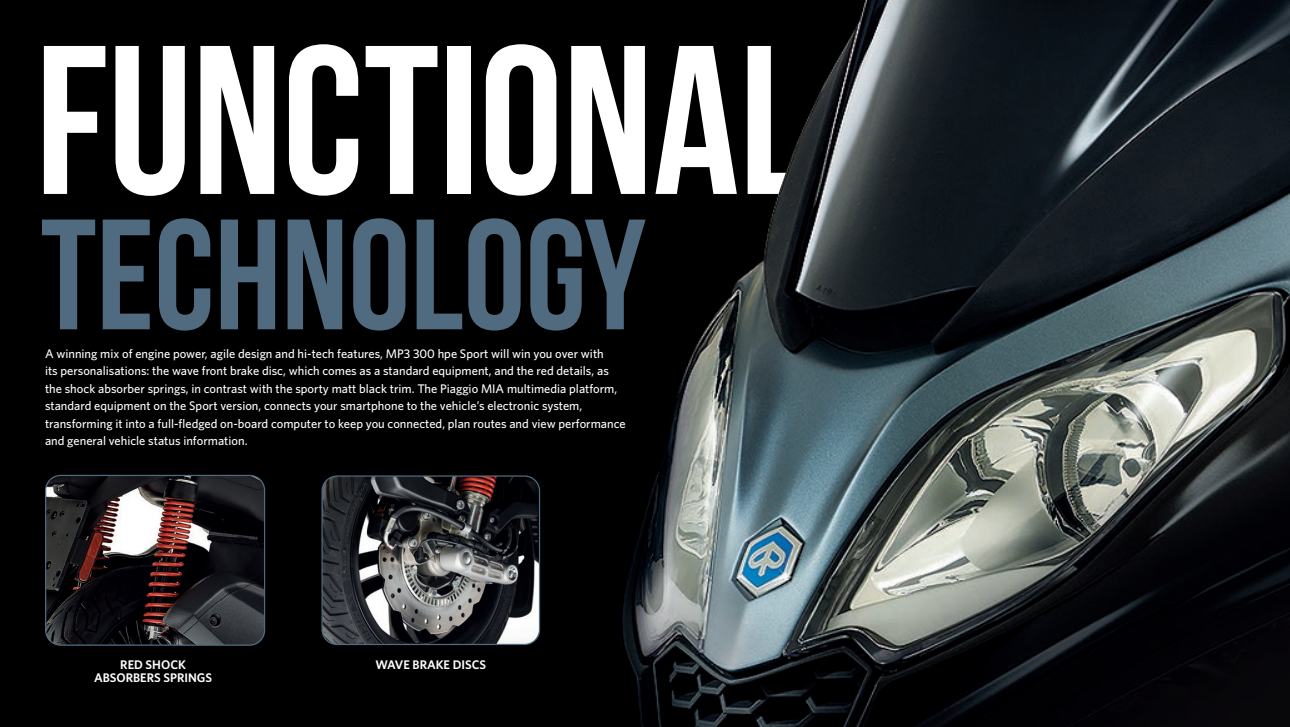
<style>
.page{position:relative;width:1290px;height:727px;background:#fff}
.page>*{position:absolute;margin:0;border:0;box-sizing:border-box;transform-origin:0 0}
.t1{font:211.25px "Bebas Neue";color:#fff}
.t2{font:156.62px "Bebas Neue";color:#506a7f}
.t3{font:500 12.5px/17.5px "Whitney";color:#fff}
.t4{font:600 12.5px/12.5px "Whitney";color:#fff;text-align:center}
</style>
<div class="page">
<img style="left:0;top:0;width:1290px;height:726px">
<img style="left:46px;top:475px;width:219px;height:170px">
<div style="left:45px;top:474px;width:220px;height:171px;border:1px solid #506a7f;border-radius:15px"></div>
<img style="left:763px;top:0;width:226px;height:355px">
<img style="left:322px;top:476px;width:217px;height:168px">
<div style="left:321px;top:475px;width:219px;height:170px;border:1px solid #506a7f;border-radius:15px"></div>
<h1 class="t1" style="left:35px;top:5px;width:777px">FUNCTIONAL</h1>
<h2 class="t2" style="left:41px;top:189px;width:607px">TECHNOLOGY</h2>
<p class="t3" style="left:45px;top:344px;width:582px">A winning mix of engine power, agile design and hi-tech features, MP3 300 hpe Sport will win you over with<br>its personalisations: the wave front brake disc, which comes as a standard equipment, and the red details, as the shock absorber springs, in contrast with the sporty matt black trim. The Piaggio MIA multimedia platform, standard equipment on the Sport version, connects your smartphone to the vehicle’s electronic system, transforming it into a full-fledged on-board computer to keep you connected, plan routes and view performance and general vehicle status information.</p>
<p class="t4" style="left:94px;top:658px;width:120px">RED SHOCK<br>ABSORBERS SPRINGS</p>
<p class="t4" style="left:375px;top:658px;width:112px">WAVE BRAKE DISCS</p>
</div>
